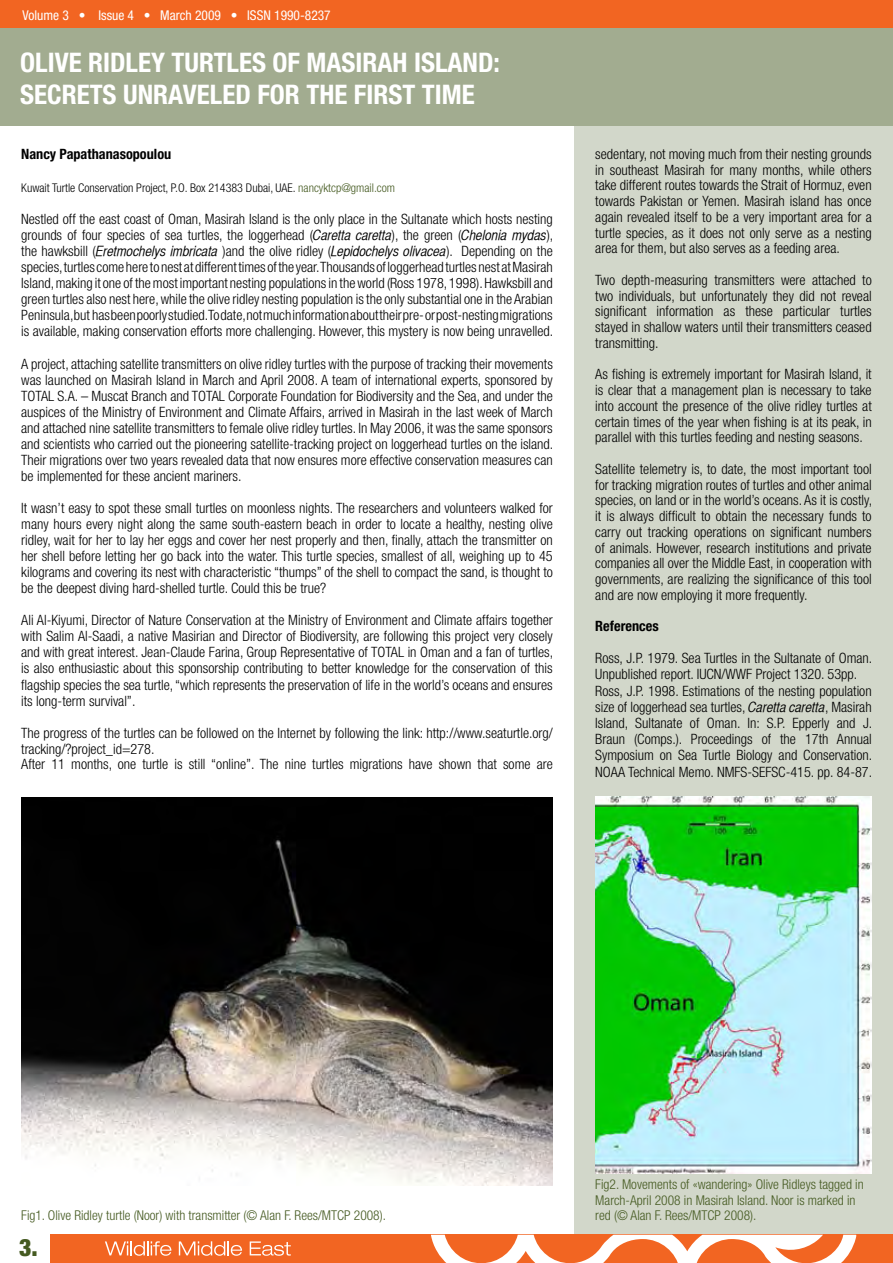
<style>
.page{position:relative;width:893px;height:1263px;background:#fff}
.page>*{position:absolute;margin:0;border:0;box-sizing:border-box;transform-origin:0 0}
.t1{font:700 condensed 27px/32.4px "Helvetica Neue";color:#fff}
.t2{font:900 condensed 24px "Helvetica Neue";color:#455a21}
.t3{font:300 condensed 14.25px/16px "Helvetica Neue";color:#000;text-align:justify}
.t4{font:700 condensed 14.25px "Helvetica Neue";color:#000}
.t5{font:300 condensed 13.5px/15.8px "Helvetica Neue";color:#455a21}
.t6{font:condensed 13.5px "Helvetica Neue";color:#fff}
.t7{font:300 condensed 12px "Helvetica Neue";color:#000}
.s1{color:#455a21}
.s2{font-family:"Helvetica CY Oblique";font-weight:400;font-stretch:normal}
</style>
<div class="page">
<div style="left:0;top:20px;width:893px;height:106px;background:#a2ac90"></div>
<div style="left:0;top:0;width:893px;height:28px;background:#f26522"></div>
<div style="left:574px;top:126px;width:319px;height:1108px;background:#d2d7ca"></div>
<div style="left:51px;top:1235px;width:842px;height:28px;background:#f26522"></div>
<svg style="left:105px;top:1241px;width:66px;height:15px"></svg>
<svg style="left:179px;top:1241px;width:63px;height:15px"></svg>
<svg style="left:250px;top:1241px;width:41px;height:15px"></svg>
<svg style="left:431px;top:1235px;width:425px;height:28px"></svg>
<img style="left:21px;top:797px;width:532px;height:389px">
<img style="left:595px;top:797px;width:277px;height:377px">
<p class="t6" style="left:23px;top:7px;width:310px">Volume 3 • Issue 4 • March 2009 • ISSN 1990-8237</p>
<h1 class="t1" style="left:20px;top:46px;width:481px">OLIVE RIDLEY TURTLES OF MASIRAH ISLAND:<br>SECRETS UNRAVELED FOR THE FIRST TIME</h1>
<p class="t4" style="left:21px;top:145px;width:152px">Nancy Papathanasopoulou</p>
<p class="t7" style="left:21px;top:181px;width:375px">Kuwait Turtle Conservation Project, P.O. Box 214383 Dubai, UAE. <span class="s1">nancyktcp@gmail.com</span></p>
<p class="t3" style="left:21px;top:211px;width:534px">Nestled off the east coast of Oman, Masirah Island is the only place in the Sultanate which hosts nesting grounds of four species of sea turtles, the loggerhead (<span class="s2">Caretta caretta</span>), the green (<span class="s2">Chelonia mydas</span>), the hawksbill (<span class="s2">Eretmochelys imbricata</span> )and the olive ridley (<span class="s2">Lepidochelys olivacea</span>). Depending on the species, turtles come here to nest at different times of the year. Thousands of loggerhead turtles nest at Masirah Island, making it one of the most important nesting populations in the world (Ross 1978, 1998). Hawksbill and green turtles also nest here, while the olive ridley nesting population is the only substantial one in the Arabian Peninsula, but has been poorly studied. To date, not much information about their pre- or post-nesting migrations is available, making conservation efforts more challenging. However, this mystery is now being unravelled.</p>
<p class="t3" style="left:21px;top:355px;width:534px">A project, attaching satellite transmitters on olive ridley turtles with the purpose of tracking their movements was launched on Masirah Island in March and April 2008. A team of international experts, sponsored by TOTAL S.A. – Muscat Branch and TOTAL Corporate Foundation for Biodiversity and the Sea, and under the auspices of the Ministry of Environment and Climate Affairs, arrived in Masirah in the last week of March and attached nine satellite transmitters to female olive ridley turtles. In May 2006, it was the same sponsors and scientists who carried out the pioneering satellite-tracking project on loggerhead turtles on the island.<br>Their migrations over two years revealed data that now ensures more effective conservation measures can be implemented for these ancient mariners.</p>
<p class="t3" style="left:21px;top:500px;width:533px">It wasn’t easy to spot these small turtles on moonless nights. The researchers and volunteers walked for many hours every night along the same south-eastern beach in order to locate a healthy, nesting olive ridley, wait for her to lay her eggs and cover her nest properly and then, finally, attach the transmitter on her shell before letting her go back into the water. This turtle species, smallest of all, weighing up to 45 kilograms and covering its nest with characteristic “thumps” of the shell to compact the sand, is thought to be the deepest diving hard-shelled turtle. Could this be true?</p>
<p class="t3" style="left:21px;top:612px;width:533px">Ali Al-Kiyumi, Director of Nature Conservation at the Ministry of Environment and Climate affairs together with Salim Al-Saadi, a native Masirian and Director of Biodiversity, are following this project very closely and with great interest. Jean-Claude Farina, Group Representative of TOTAL in Oman and a fan of turtles, is also enthusiastic about this sponsorship contributing to better knowledge for the conservation of this flagship species the sea turtle, “which represents the preservation of life in the world’s oceans and ensures its long-term survival”.</p>
<p class="t3" style="left:21px;top:724px;width:533px;text-align:left">The progress of the turtles can be followed on the Internet by following the link: http://www.seaturtle.org/ tracking/?project_id=278.<br>After 11 months, one turtle is still “online”. The nine turtles migrations have shown that some are</p>
<p class="t3" style="left:595px;top:146px;width:278px">sedentary, not moving much from their nesting grounds in southeast Masirah for many months, while others take different routes towards the Strait of Hormuz, even towards Pakistan or Yemen. Masirah island has once again revealed itself to be a very important area for a turtle species, as it does not only serve as a nesting area for them, but also serves as a feeding area.</p>
<p class="t3" style="left:595px;top:272px;width:278px">Two depth-measuring transmitters were attached to two individuals, but unfortunately they did not reveal significant information as these particular turtles stayed in shallow waters until their transmitters ceased transmitting.</p>
<p class="t3" style="left:595px;top:366px;width:278px">As fishing is extremely important for Masirah Island, it is clear that a management plan is necessary to take into account the presence of the olive ridley turtles at certain times of the year when fishing is at its peak, in parallel with this turtles feeding and nesting seasons.</p>
<p class="t3" style="left:595px;top:461px;width:278px">Satellite telemetry is, to date, the most important tool for tracking migration routes of turtles and other animal species, on land or in the world’s oceans. As it is costly, it is always difficult to obtain the necessary funds to carry out tracking operations on significant numbers of animals. However, research institutions and private companies all over the Middle East, in cooperation with governments, are realizing the significance of this tool and are now employing it more frequently.</p>
<p class="t4" style="left:595px;top:617px;width:65px">References</p>
<p class="t3" style="left:595px;top:650px;width:278px;text-align:left">Ross, J.P. 1979. Sea Turtles in the Sultanate of Oman.<br>Unpublished report. IUCN/WWF Project 1320. 53pp.<br>Ross, J.P. 1998. Estimations of the nesting population size of loggerhead sea turtles, <span class="s2">Caretta caretta</span>, Masirah Island, Sultanate of Oman. In: S.P. Epperly and J.<br>Braun (Comps.). Proceedings of the 17th Annual Symposium on Sea Turtle Biology and Conservation.<br>NOAA Technical Memo. NMFS-SEFSC-415. pp. 84-87.</p>
<p class="t5" style="left:21px;top:1207px;width:366px">Fig1. Olive Ridley turtle (Noor) with transmitter (© Alan F. Rees/MTCP 2008).</p>
<h2 class="t2" style="left:19px;top:1233px;width:20px">3.</h2>
<p class="t5" style="left:595px;top:1176px;width:270px">Fig2. Movements of «wandering» Olive Ridleys tagged in<br>March-April 2008 in Masirah Island. Noor is marked in red (© Alan F. Rees/MTCP 2008).</p>
</div>
